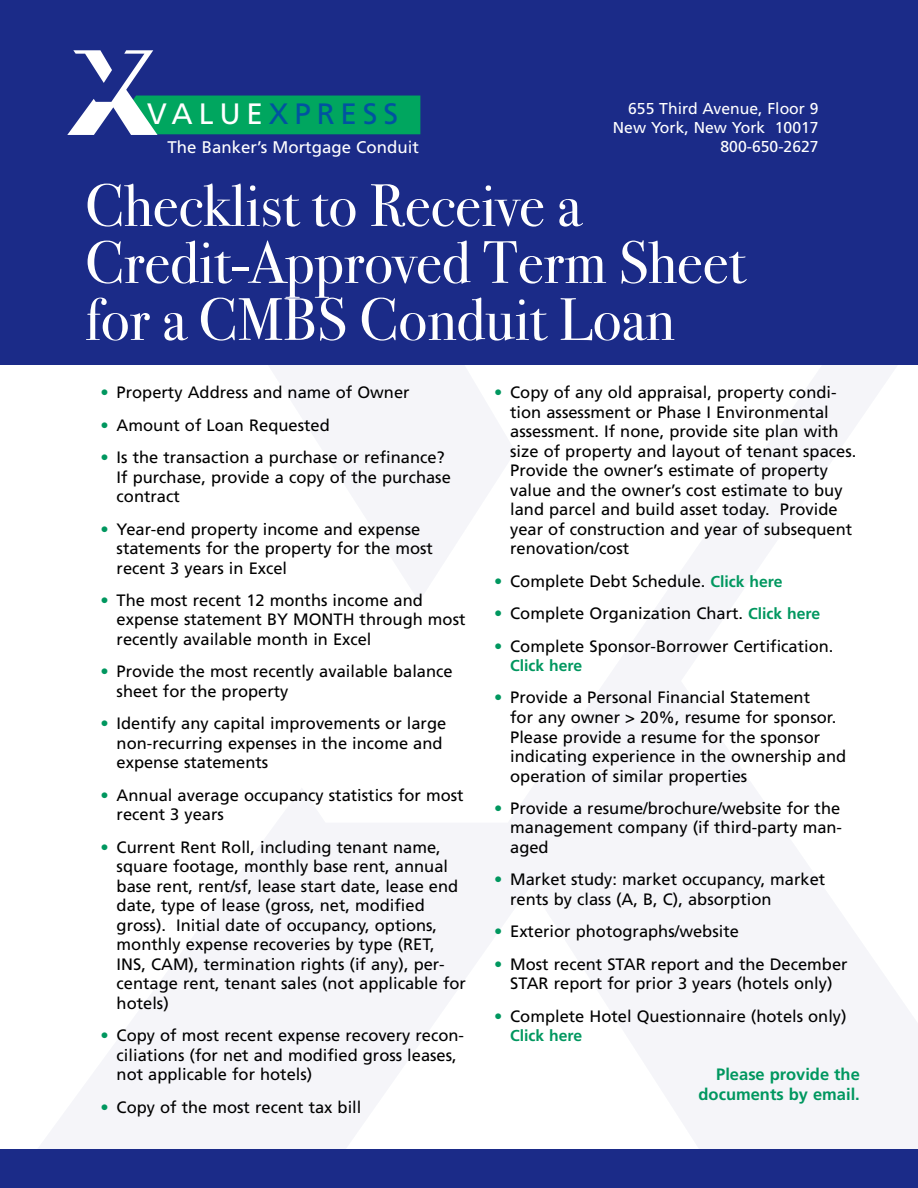
<style>
.page{position:relative;width:918px;height:1188px;background:#fff}
.page>*{position:absolute;margin:0;border:0;box-sizing:border-box;transform-origin:0 0}
.t1{font:60px/57px "Bodoni Svty Two ITCTT";color:#fff}
.t2{font:29.55px "Frutiger";letter-spacing:.2em;color:#0053a0}
.t3{font:16.8px "Frutiger";color:#fff}
.t4{font:16.5px/19.5px "Frutiger";color:#000}
.t5{font:700 16.5px/19.5px "Frutiger";color:#00975f;text-align:right}
.t6{font:15.75px/19px "Frutiger";color:#fff;text-align:right}
.t7{font:700 15.75px "Frutiger";color:#00975f}
.s1{color:#fff}
.s2{font-weight:700;color:#00975f}
.s3{font-weight:700;font-size:15.75px;color:#00975f}
</style>
<div class="page">
<div style="left:0;top:1149px;width:918px;height:39px;background:#1b2b88"></div>
<div style="left:0;top:0;width:918px;height:364px;background:#1b2b88"></div>
<svg style="left:67px;top:50px;width:353px;height:85px"></svg>
<h2 class="t2" style="left:147px;top:96px;width:253px"><span class="s1">VALUE</span>XPRESS</h2>
<p class="t3" style="left:168px;top:137px;width:253px">The Banker’s Mortgage Conduit</p>
<p class="t6" style="left:613px;top:99px;width:207px">655 Third Avenue, Floor 9<br>New York, New York 10017<br>800-650-2627</p>
<h1 class="t1" style="left:85px;top:171px;width:662px">Checklist to Receive a<br>Credit-Approved Term Sheet for a CMBS Conduit Loan</h1>
<p class="t4" style="left:100px;top:383px;width:311px"><span class="s2">•</span> Property Address and name of Owner</p>
<p class="t4" style="left:100px;top:415px;width:231px"><span class="s2">•</span> Amount of Loan Requested</p>
<p class="t4" style="left:117px;top:447px;width:336px;text-indent:-16px"><span class="s2">•</span> Is the transaction a purchase or refinance?<br>If purchase, provide a copy of the purchase contract</p>
<p class="t4" style="left:117px;top:519px;width:318px;text-indent:-16px"><span class="s2">•</span> Year-end property income and expense statements for the property for the most recent 3 years in Excel</p>
<p class="t4" style="left:117px;top:590px;width:350px;text-indent:-16px"><span class="s2">•</span> The most recent 12 months income and expense statement BY MONTH through most recently available month in Excel</p>
<p class="t4" style="left:117px;top:662px;width:338px;text-indent:-16px"><span class="s2">•</span> Provide the most recently available balance sheet for the property</p>
<p class="t4" style="left:117px;top:714px;width:331px;text-indent:-16px"><span class="s2">•</span> Identify any capital improvements or large non-recurring expenses in the income and expense statements</p>
<p class="t4" style="left:117px;top:785px;width:349px;text-indent:-16px"><span class="s2">•</span> Annual average occupancy statistics for most recent 3 years</p>
<p class="t4" style="left:117px;top:837px;width:351px;text-indent:-16px"><span class="s2">•</span> Current Rent Roll, including tenant name, square footage, monthly base rent, annual base rent, rent/sf, lease start date, lease end date, type of lease (gross, net, modified gross). Initial date of occupancy, options, monthly expense recoveries by type (RET, INS, CAM), termination rights (if any), per&shy;centage rent, tenant sales (not applicable for hotels)</p>
<p class="t4" style="left:117px;top:1026px;width:349px;text-indent:-16px"><span class="s2">•</span> Copy of most recent expense recovery recon&shy;ciliations (for net and modified gross leases, not applicable for hotels)</p>
<p class="t4" style="left:100px;top:1097px;width:263px"><span class="s2">•</span> Copy of the most recent tax bill</p>
<p class="t4" style="left:510px;top:383px;width:348px;text-indent:-16px"><span class="s2">•</span> Copy of any old appraisal, property condi&shy;tion assessment or Phase I Environmental assessment. If none, provide site plan with size of property and layout of tenant spaces.<br>Provide the owner’s estimate of property value and the owner’s cost estimate to buy land parcel and build asset today. Provide year of construction and year of subsequent renovation/cost</p>
<p class="t4" style="left:494px;top:571px;width:290px"><span class="s2">•</span> Complete Debt Schedule. <span class="s3">Click here</span></p>
<p class="t4" style="left:494px;top:603px;width:328px"><span class="s2">•</span> Complete Organization Chart. <span class="s3">Click here</span></p>
<p class="t4" style="left:494px;top:636px;width:341px"><span class="s2">•</span> Complete Sponsor-Borrower Certification.</p>
<p class="t7" style="left:510px;top:656px;width:73px">Click here</p>
<p class="t4" style="left:510px;top:688px;width:338px;text-indent:-16px"><span class="s2">•</span> Provide a Personal Financial Statement<br>for any owner &gt; 20%, resume for sponsor.<br>Please provide a resume for the sponsor indicating experience in the ownership and operation of similar properties</p>
<p class="t4" style="left:510px;top:798px;width:333px;text-align:justify;text-indent:-16px"><span class="s2">•</span> Provide a resume/brochure/website for the management company (if third-party man&shy;aged</p>
<p class="t4" style="left:510px;top:870px;width:317px;text-indent:-16px"><span class="s2">•</span> Market study: market occupancy, market rents by class (A, B, C), absorption</p>
<p class="t4" style="left:494px;top:922px;width:246px"><span class="s2">•</span> Exterior photographs/website</p>
<p class="t4" style="left:494px;top:954px;width:355px;text-align:center"><span class="s2">•</span> Most recent STAR report and the December<br>STAR report for prior 3 years (hotels only)</p>
<p class="t4" style="left:494px;top:1006px;width:354px"><span class="s2">•</span> Complete Hotel Questionnaire (hotels only)</p>
<p class="t7" style="left:510px;top:1027px;width:73px">Click here</p>
<p class="t5" style="left:699px;top:1065px;width:163px">Please provide the documents by email.</p>
</div>
